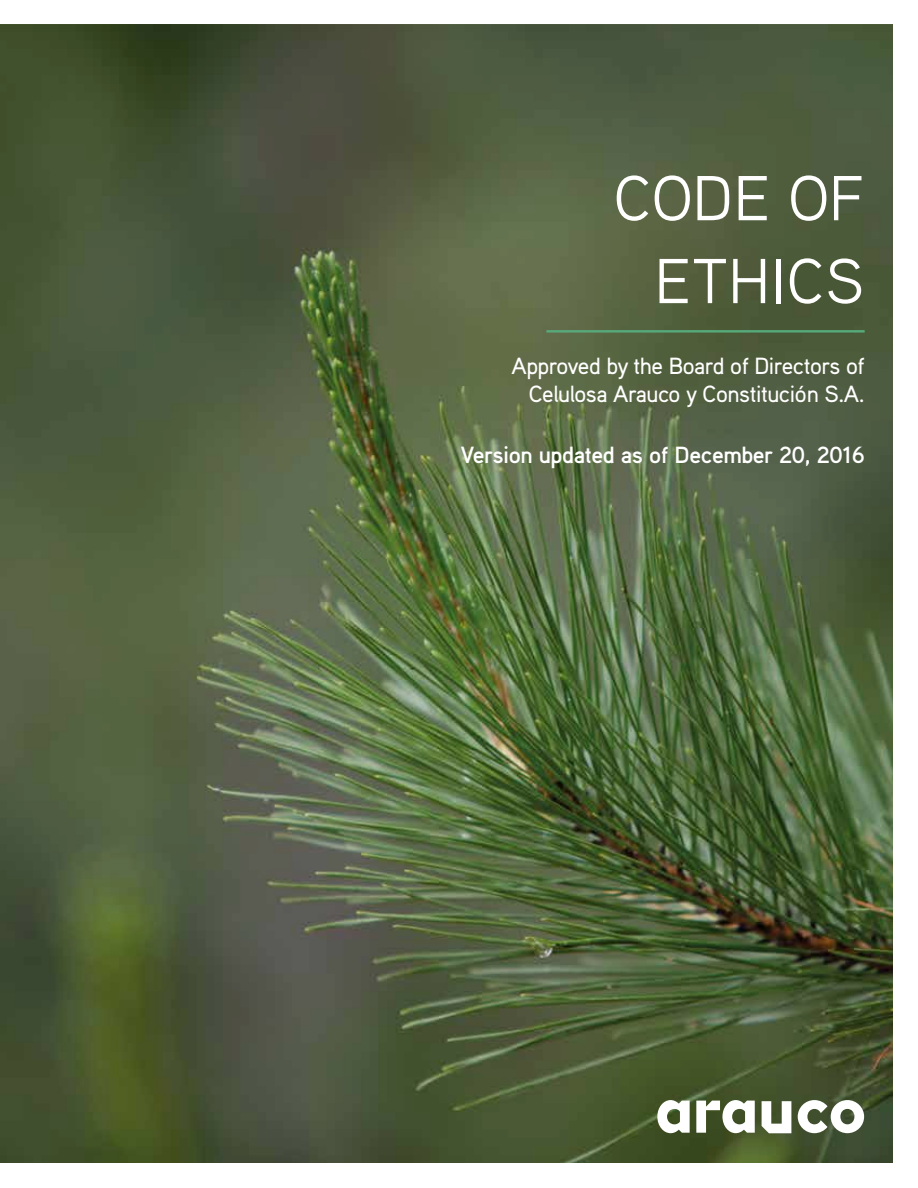
<style>
.page{position:relative;width:918px;height:1188px;background:#fff}
.page>*{position:absolute;margin:0;border:0;box-sizing:border-box;transform-origin:0 0}
.t1{font:63.3px/82.9px "Aaux Pro OT";color:#fff;text-align:right}
.t2{font:23.4px/28px "Aaux Pro OT Medium OSF";letter-spacing:-.02em;color:#fff;text-align:right}
.t3{font:700 23.4px "Aaux Pro OT";letter-spacing:-.02em;color:#fff}
</style>
<div class="page">
<img style="left:0;top:25px;width:893px;height:1137px">
<hr style="left:546px;top:330px;width:319px;height:3px;background:#57a97b">
<svg style="left:798px;top:1100px;width:66px;height:33px"></svg>
<svg style="left:657px;top:1100px;width:33px;height:33px"></svg>
<svg style="left:696px;top:1100px;width:59px;height:33px"></svg>
<svg style="left:762px;top:1101px;width:29px;height:32px"></svg>
<h1 class="t1" style="left:613px;top:155px;width:253px">CODE OF<br>ETHICS</h1>
<p class="t2" style="left:512px;top:351px;width:355px">Approved by the Board of Directors of<br>Celulosa Arauco y Constitución S.A.</p>
<p class="t3" style="left:461px;top:440px;width:406px">Version updated as of December 20, 2016</p>
</div>
